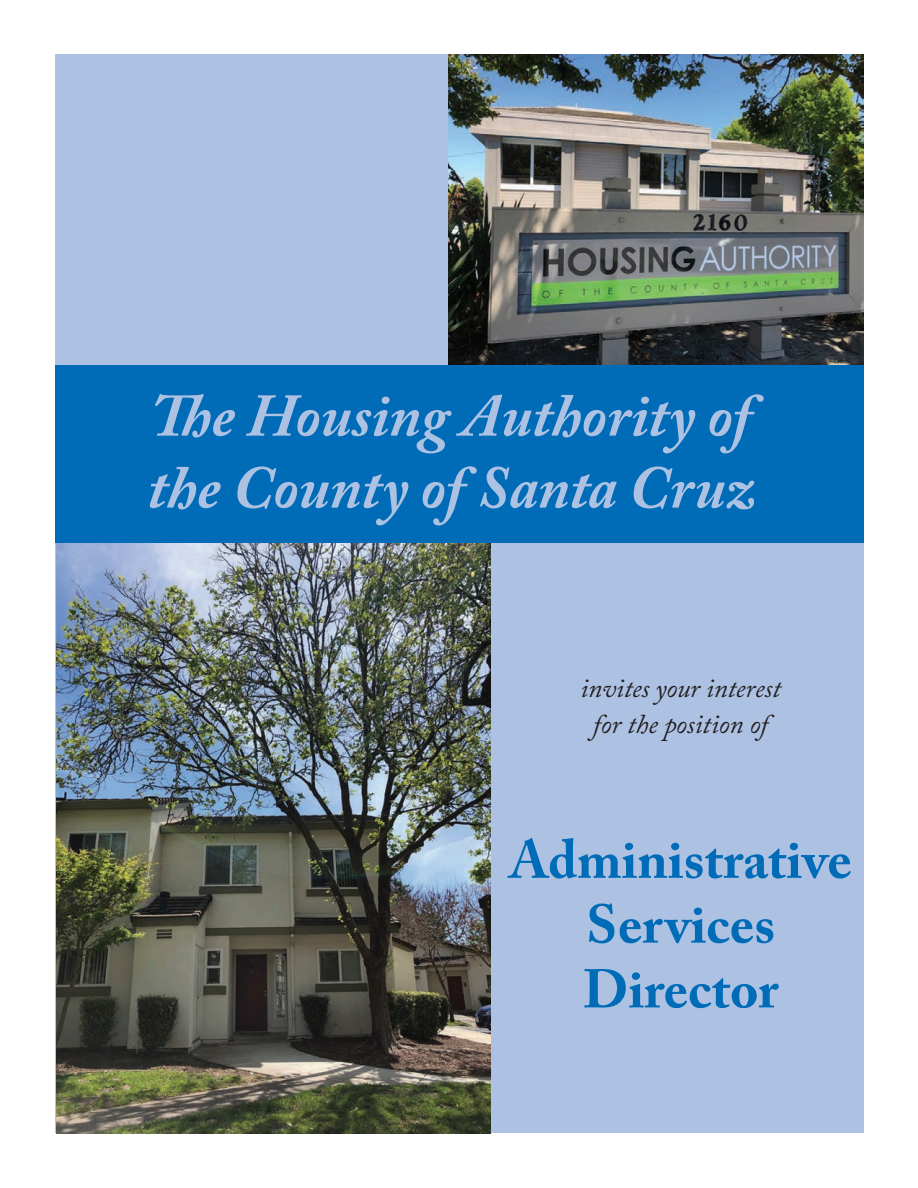
<style>
.page{position:relative;width:918px;height:1188px;background:#fff}
.page>*{position:absolute;margin:0;border:0;box-sizing:border-box;transform-origin:0 0}
.t1{font:italic 700 60px "Adobe Caslon Pro";color:#adc2e3}
.t2{font:700 54px/64.8px "Adobe Caslon Pro";color:#006cb7;text-align:center}
.t3{font:italic 27px/36px "Adobe Caslon Pro";color:#231f20;text-align:center}
</style>
<div class="page">
<div style="left:55px;top:55px;width:809px;height:1078px;background:#adc2e3"></div>
<img style="left:449px;top:54px;width:415px;height:311px">
<img style="left:57px;top:543px;width:434px;height:590px">
<div style="left:55px;top:365px;width:809px;height:177px;background:#006cb7"></div>
<p class="t1" style="left:151px;top:380px;width:602px">The Housing Authority of</p>
<p class="t1" style="left:148px;top:452px;width:609px">the County of Santa Cruz</p>
<p class="t3" style="left:580px;top:670px;width:202px">invites your interest for the position of</p>
<p class="t2" style="left:510px;top:827px;width:344px">Administrative<br>Services<br>Director</p>
</div>
